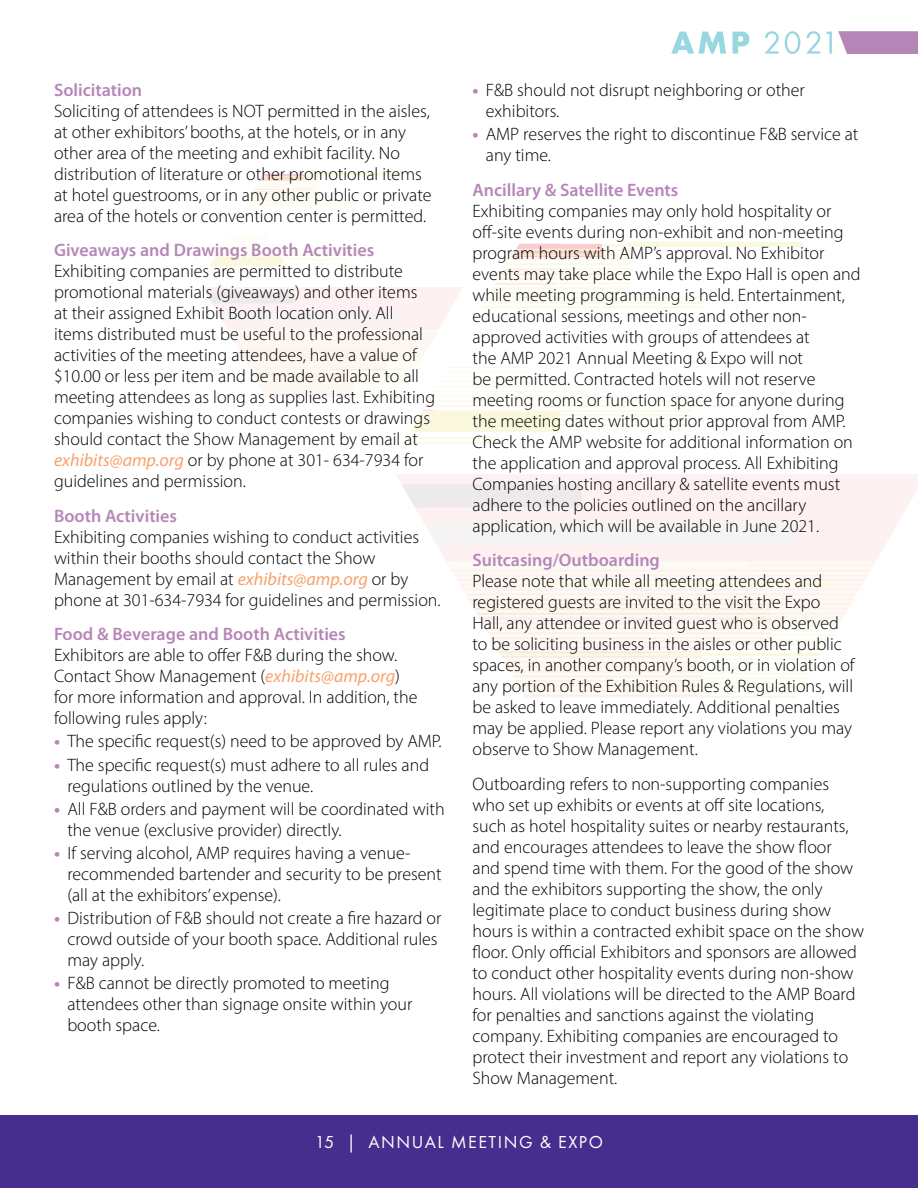
<style>
.page{position:relative;width:918px;height:1188px;background:#fff}
.page>*{position:absolute;margin:0;border:0;box-sizing:border-box;transform-origin:0 0}
.t1{font:300 18px/21px "Myriad Pro";color:#000}
.t2{font:600 18px "Myriad Pro";color:#b587b8}
.t3{font:18px "Futura PT";letter-spacing:.085em;color:#fff}
.s1{font-weight:400;font-style:italic;color:#f8a16b}
.s2{font-weight:700;color:#b587b8}
</style>
<div class="page">
<div style="left:0;top:1115px;width:918px;height:73px;background:#452e8d"></div>
<svg style="left:671px;top:31px;width:161px;height:23px"></svg>
<svg style="left:838px;top:31px;width:80px;height:23px;background:#b98fbc"></svg>
<svg style="left:396px;top:474px;width:522px;height:88px;fill:#fdf1f2"></svg>
<div style="left:401px;top:484px;width:181px;height:24px;background:#eeeaeb"></div>
<div style="left:425px;top:524px;width:372px;height:20px;background:#f5f3f3"></div>
<svg style="left:447px;top:562px;width:428px;height:136px"></svg>
<hr style="left:482px;top:623px;width:289px;height:1px;background:#f8b2b5">
<hr style="left:228px;top:234px;width:40px;height:1px;background:#f7f2bd">
<hr style="left:226px;top:237px;width:42px;height:1px;background:#f7f2bd">
<svg style="left:203px;top:239px;width:601px;height:210px"></svg>
<svg style="left:245px;top:173px;width:158px;height:33px"></svg>
<p class="t2" style="left:54px;top:78px;width:90px">Solicitation</p>
<p class="t1" style="left:54px;top:100px;width:379px">Soliciting of attendees is NOT permitted in the aisles, at other exhibitors’ booths, at the hotels, or in any other area of the meeting and exhibit facility. No distribution of literature or other promotional items at hotel guestrooms, or in any other public or private area of the hotels or convention center is permitted.</p>
<p class="t2" style="left:54px;top:239px;width:322px">Giveaways and Drawings Booth Activities</p>
<p class="t1" style="left:54px;top:260px;width:383px">Exhibiting companies are permitted to distribute promotional materials (giveaways) and other items at their assigned Exhibit Booth location only. All items distributed must be useful to the professional activities of the meeting attendees, have a value of $10.00 or less per item and be made available to all meeting attendees as long as supplies last. Exhibiting companies wishing to conduct contests or drawings should contact the Show Management by email at <span class="s1">exhibits@amp.org</span> or by phone at 301- 634-7934 for guidelines and permission.</p>
<p class="t2" style="left:54px;top:504px;width:125px">Booth Activities</p>
<p class="t1" style="left:54px;top:526px;width:388px">Exhibiting companies wishing to conduct activities within their booths should contact the Show Management by email at <span class="s1">exhibits@amp.org</span> or by phone at 301-634-7934 for guidelines and permission.</p>
<p class="t2" style="left:54px;top:623px;width:293px">Food &amp; Beverage and Booth Activities</p>
<p class="t1" style="left:54px;top:645px;width:365px">Exhibitors are able to offer F&amp;B during the show.<br>Contact Show Management (<span class="s1">exhibits@amp.org</span>) for more information and approval. In addition, the following rules apply:</p>
<p class="t1" style="left:54px;top:731px;width:389px"><span class="s2">•</span> The specific request(s) need to be approved by AMP.</p>
<p class="t1" style="left:67px;top:754px;width:363px;text-indent:-13px"><span class="s2">•</span> The specific request(s) must adhere to all rules and regulations outlined by the venue.</p>
<p class="t1" style="left:67px;top:798px;width:379px;text-indent:-13px"><span class="s2">•</span> All F&amp;B orders and payment will be coordinated with the venue (exclusive provider) directly.</p>
<p class="t1" style="left:67px;top:842px;width:376px;text-indent:-13px"><span class="s2">•</span> If serving alcohol, AMP requires having a venue&shy;recommended bartender and security to be present (all at the exhibitors’ expense).</p>
<p class="t1" style="left:67px;top:907px;width:376px;text-indent:-13px"><span class="s2">•</span> Distribution of F&amp;B should not create a fire hazard or crowd outside of your booth space. Additional rules may apply.</p>
<p class="t1" style="left:67px;top:973px;width:347px;text-indent:-13px"><span class="s2">•</span> F&amp;B cannot be directly promoted to meeting attendees other than signage onsite within your booth space.</p>
<p class="t1" style="left:486px;top:79px;width:321px;text-indent:-13px"><span class="s2">•</span> F&amp;B should not disrupt neighboring or other exhibitors.</p>
<p class="t1" style="left:486px;top:123px;width:374px;text-indent:-13px"><span class="s2">•</span> AMP reserves the right to discontinue F&amp;B service at any time.</p>
<p class="t2" style="left:472px;top:178px;width:207px">Ancillary &amp; Satellite Events</p>
<p class="t1" style="left:472px;top:200px;width:390px">Exhibiting companies may only hold hospitality or off-site events during non-exhibit and non-meeting program hours with AMP’s approval. No Exhibitor events may take place while the Expo Hall is open and while meeting programming is held. Entertainment, educational sessions, meetings and other non&shy;approved activities with groups of attendees at<br>the AMP 2021 Annual Meeting &amp; Expo will not<br>be permitted. Contracted hotels will not reserve meeting rooms or function space for anyone during the meeting dates without prior approval from AMP.<br>Check the AMP website for additional information on the application and approval process. All Exhibiting Companies hosting ancillary &amp; satellite events must adhere to the policies outlined on the ancillary application, which will be available in June 2021.</p>
<p class="t2" style="left:472px;top:549px;width:189px">Suitcasing/Outboarding</p>
<p class="t1" style="left:472px;top:570px;width:384px">Please note that while all meeting attendees and registered guests are invited to the visit the Expo Hall, any attendee or invited guest who is observed to be soliciting business in the aisles or other public spaces, in another company’s booth, or in violation of any portion of the Exhibition Rules &amp; Regulations, will be asked to leave immediately. Additional penalties may be applied. Please report any violations you may observe to Show Management.</p>
<p class="t1" style="left:472px;top:773px;width:393px">Outboarding refers to non-supporting companies who set up exhibits or events at off site locations,<br>such as hotel hospitality suites or nearby restaurants, and encourages attendees to leave the show floor<br>and spend time with them. For the good of the show and the exhibitors supporting the show, the only legitimate place to conduct business during show hours is within a contracted exhibit space on the show floor. Only official Exhibitors and sponsors are allowed to conduct other hospitality events during non-show hours. All violations will be directed to the AMP Board for penalties and sanctions against the violating company. Exhibiting companies are encouraged to protect their investment and report any violations to Show Management.</p>
<p class="t3" style="left:315px;top:1131px;width:290px">15 | ANNUAL MEETING &amp; EXPO</p>
</div>
